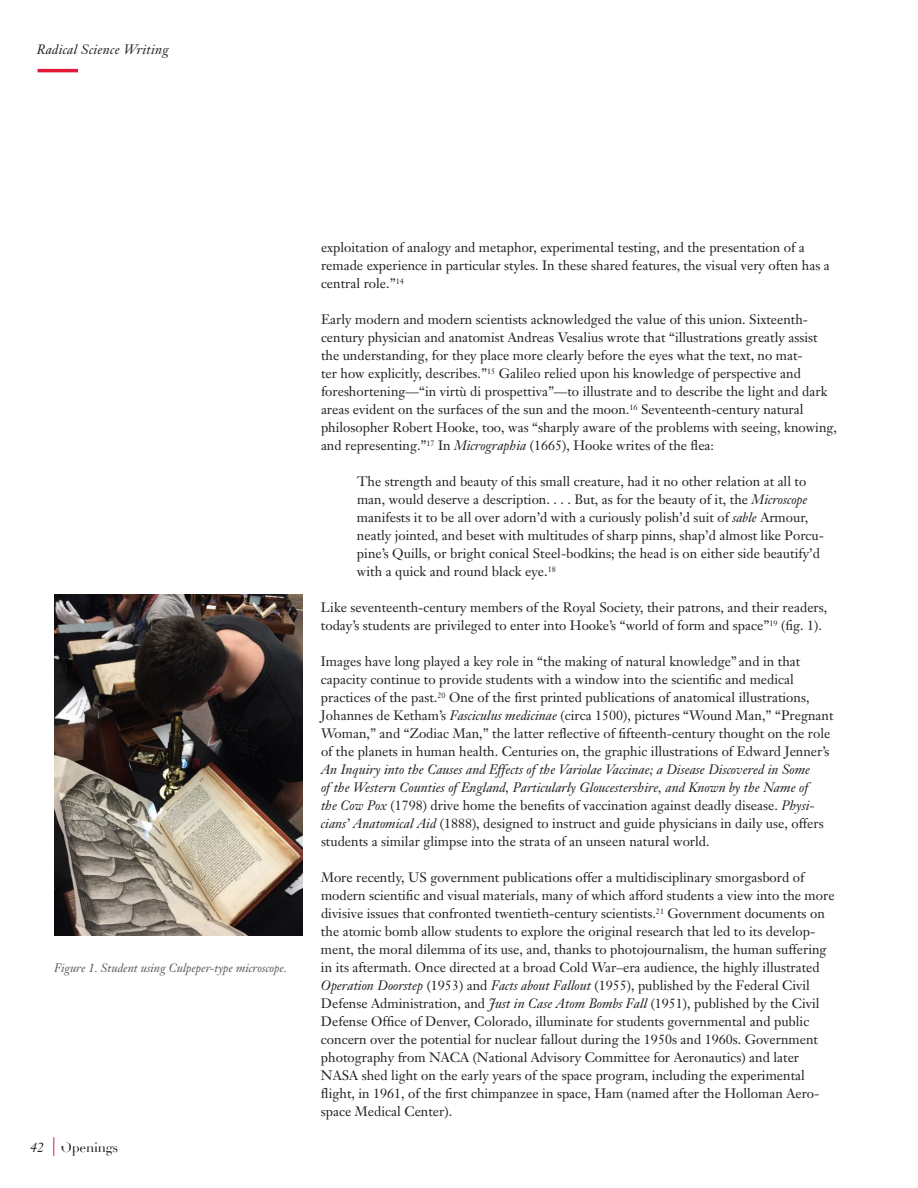
<style>
.page{position:relative;width:918px;height:1188px;background:#fff}
.page>*{position:absolute;margin:0;border:0;box-sizing:border-box;transform-origin:0 0}
.Janson_body_text{font:13.5px/18px "Janson Text";color:#231f20}
.Extract__prose{font:13.5px/18px "Janson Text";color:#231f20}
.t1{font:italic 13.5px "Janson Text";letter-spacing:.02em;color:#231f20}
.t2{font:13.5px "Didot";letter-spacing:-.02em;color:#231f20}
.t3{font:italic 12px "Janson Text";color:#575659}
.s1{font-style:italic}
</style>
<div class="page">
<svg style="left:54px;top:1137px;width:1px;height:19px"></svg>
<hr style="left:38px;top:69px;width:40px;height:3px;background:#e51836">
<img style="left:54px;top:594px;width:249px;height:342px">
<p class="t1" style="left:37px;top:41px;width:133px">Radical Science Writing</p>
<p class="t3" style="left:54px;top:960px;width:235px">Figure 1. Student using Culpeper-type microscope.</p>
<p class="t1" style="left:30px;top:1139px;width:15px">42</p>
<p class="t2" style="left:61px;top:1139px;width:59px">Openings</p>
<p class="Janson_body_text" style="left:321px;top:238px;width:510px">exploitation of analogy and metaphor, experimental testing, and the presentation of a remade experience in particular styles. In these shared features, the visual very often has a central role.”<sup>14</sup></p>
<p class="Janson_body_text" style="left:321px;top:310px;width:518px">Early modern and modern scientists acknowledged the value of this union. Sixteenth&shy;century physician and anatomist Andreas Vesalius wrote that “illustrations greatly assist the understanding, for they place more clearly before the eyes what the text, no mat-<br>ter how explicitly, describes.”<sup>15</sup> Galileo relied upon his knowledge of perspective and foreshortening—“in virtù di prospettiva”—to illustrate and to describe the light and dark areas evident on the surfaces of the sun and the moon.<sup>16</sup> Seventeenth-century natural philosopher Robert Hooke, too, was “sharply aware of the problems with seeing, knowing, and representing.”<sup>17</sup> In <span class="s1">Micrographia</span> (1665), Hooke writes of the flea:</p>
<p class="Extract__prose" style="left:357px;top:472px;width:469px">The strength and beauty of this small creature, had it no other relation at all to man, would deserve a description. . . . But, as for the beauty of it, the <span class="s1">Microscope </span>manifests it to be all over adorn’d with a curiously polish’d suit of <span class="s1">sable</span> Armour, neatly jointed, and beset with multitudes of sharp pinns, shap’d almost like Porcu&shy;pine’s Quills, or bright conical Steel-bodkins; the head is on either side beautify’d with a quick and round black eye.<sup>18</sup></p>
<p class="Janson_body_text" style="left:321px;top:598px;width:508px">Like seventeenth-century members of the Royal Society, their patrons, and their readers, today’s students are privileged to enter into Hooke’s “world of form and space”<sup>19</sup> (fig. 1).</p>
<p class="Janson_body_text" style="left:321px;top:652px;width:514px">Images have long played a key role in “the making of natural knowledge” and in that capacity continue to provide students with a window into the scientific and medical practices of the past.<sup>20</sup> One of the first printed publications of anatomical illustrations, Johannes de Ketham’s <span class="s1">Fasciculus medicinae</span> (circa 1500), pictures “Wound Man,” “Pregnant Woman,” and “Zodiac Man,” the latter reflective of fifteenth-century thought on the role of the planets in human health. Centuries on, the graphic illustrations of Edward Jenner’s <span class="s1">An Inquiry into the Causes and Effects of the Variolae Vaccinae; a Disease Discovered in Some<br>of the Western Counties of England, Particularly Gloucestershire, and Known by the Name of<br>the Cow Pox</span> (1798) drive home the benefits of vaccination against deadly disease. <span class="s1">Physi&shy;cians’ Anatomical Aid</span> (1888), designed to instruct and guide physicians in daily use, offers students a similar glimpse into the strata of an unseen natural world.</p>
<p class="Janson_body_text" style="left:321px;top:868px;width:515px">More recently, US government publications offer a multidisciplinary smorgasbord of modern scientific and visual materials, many of which afford students a view into the more divisive issues that confronted twentieth-century scientists.<sup>21</sup> Government documents on the atomic bomb allow students to explore the original research that led to its develop&shy;ment, the moral dilemma of its use, and, thanks to photojournalism, the human suffering in its aftermath. Once directed at a broad Cold War–era audience, the highly illustrated <span class="s1">Operation Doorstep</span> (1953) and <span class="s1">Facts about Fallout</span> (1955), published by the Federal Civil Defense Administration, and <span class="s1">Just in Case Atom Bombs Fall</span> (1951), published by the Civil Defense Office of Denver, Colorado, illuminate for students governmental and public concern over the potential for nuclear fallout during the 1950s and 1960s. Government photography from NACA (National Advisory Committee for Aeronautics) and later NASA shed light on the early years of the space program, including the experimental flight, in 1961, of the first chimpanzee in space, Ham (named after the Holloman Aero&shy;space Medical Center).</p>
</div>
